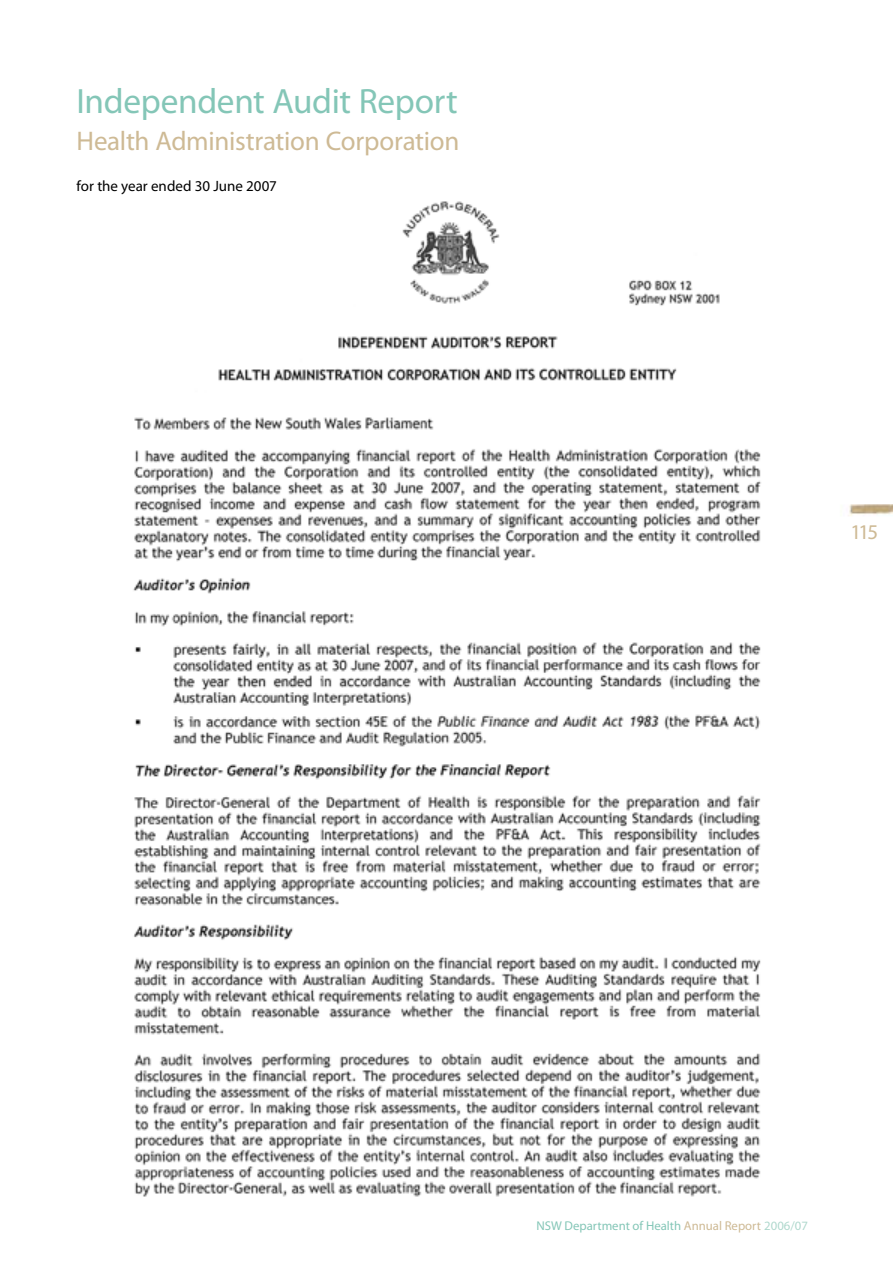
<style>
.page{position:relative;width:893px;height:1263px;background:#fff}
.page>*{position:absolute;margin:0;border:0;box-sizing:border-box;transform-origin:0 0}
.t1{font:35.25px "Myriad Pro";letter-spacing:-.01em;color:#84c6b7}
.t2{font:27px "Myriad Pro";letter-spacing:-.01em;color:#ceba95}
.t3{font:21px "Myriad Pro";color:#ceba95}
.t4{font:15px "Myriad Pro";color:#000}
.t5{font:12.75px "Myriad Pro";color:#84c6b7}
.s1{color:#ceba95}
.s2{color:#afd8cd}
</style>
<div class="page">
<img style="left:849px;top:504px;width:43px;height:12px">
<img style="left:133px;top:201px;width:628px;height:996px">
<h1 class="t1" style="left:77px;top:79px;width:383px">Independent Audit Report</h1>
<h2 class="t2" style="left:77px;top:124px;width:385px">Health Administration Corporation</h2>
<p class="t4" style="left:77px;top:177px;width:202px">for the year ended 30 June 2007</p>
<h3 class="t3" style="left:850px;top:519px;width:29px">115</h3>
<p class="t5" style="left:536px;top:1218px;width:273px">NSW Department of Health <span class="s1">Annual Report</span> <span class="s2">2006/07</span></p>
</div>
